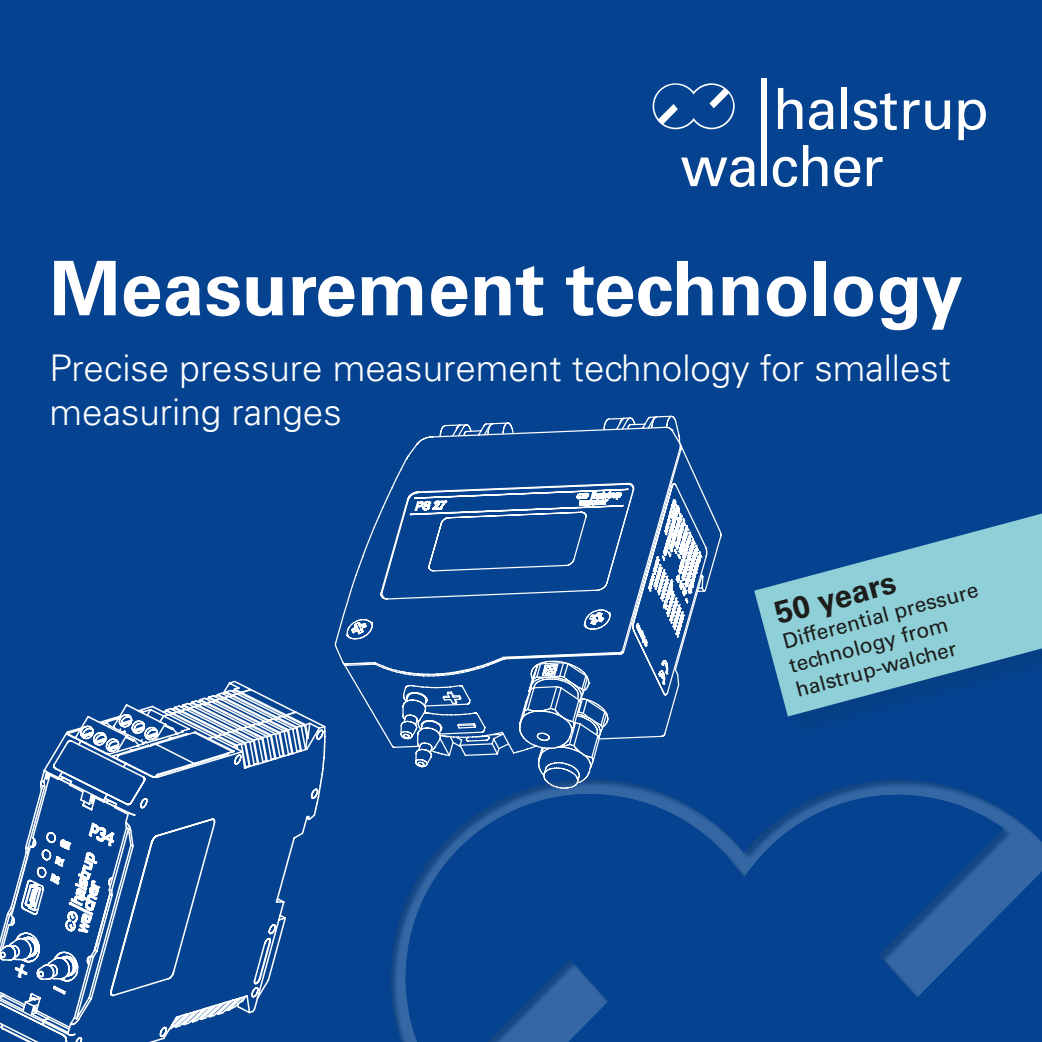
<style>
.page{position:relative;width:1042px;height:1042px;background:#054390}
.page>*{position:absolute;margin:0;border:0;box-sizing:border-box;transform-origin:0 0}
.t1{font:700 75.25px "Univers LT Std";color:#fff}
.t2{font:300 36.75px/44.1px "Univers LT Std";color:#fff}
.t3{font:700 31.5px "Univers LT Std";color:#1d1d1b}
.t4{font:21px/25.2px "Univers LT Std";color:#1d1d1b}
</style>
<div class="page">
<svg style="left:187px;top:690px;width:94px;height:20px"></svg>
<svg style="left:272px;top:716px;width:22px;height:254px"></svg>
<svg style="left:216px;top:715px;width:56px;height:300px"></svg>
<svg style="left:2px;top:1029px;width:170px;height:13px"></svg>
<svg style="left:0;top:703px;width:216px;height:326px"></svg>
<svg style="left:284px;top:415px;width:394px;height:428px"></svg>
<svg style="left:342px;top:740px;width:47px;height:60px"></svg>
<svg style="left:332px;top:427px;width:347px;height:313px"></svg>
<svg style="left:388px;top:433px;width:334px;height:361px"></svg>
<div style="left:389px;top:772px;width:653px;height:270px;background:#1d1d1b;opacity:.75"></div>
<svg style="left:652px;top:83px;width:83px;height:46px"></svg>
<svg style="left:778px;top:88px;width:24px;height:41px"></svg>
<svg style="left:809px;top:100px;width:24px;height:30px"></svg>
<div style="left:841px;top:88px;width:5px;height:41px;background:#fff"></div>
<svg style="left:853px;top:93px;width:44px;height:37px"></svg>
<svg style="left:904px;top:100px;width:15px;height:29px"></svg>
<svg style="left:925px;top:100px;width:25px;height:30px"></svg>
<svg style="left:958px;top:100px;width:28px;height:40px"></svg>
<svg style="left:681px;top:157px;width:73px;height:30px"></svg>
<svg style="left:773px;top:157px;width:24px;height:30px"></svg>
<svg style="left:803px;top:145px;width:24px;height:41px"></svg>
<svg style="left:834px;top:157px;width:26px;height:30px"></svg>
<svg style="left:867px;top:157px;width:15px;height:29px"></svg>
<div style="left:761px;top:78px;width:5px;height:108px;background:#fff"></div>
<svg style="left:754px;top:513px;width:288px;height:203px;fill:#8ecfd8"></svg>
<h1 class="t1" style="left:50px;top:245px;width:915px">Measurement technology</h1>
<p class="t2" style="left:50px;top:346px;width:903px">Precise pressure measurement technology for smallest measuring ranges</p>
<p class="t3" style="left:771px;top:596px;width:125px;rotate:-15deg">50 years</p>
<p class="t4" style="left:780px;top:629px;width:203px;rotate:-15deg">Differential pressure technology from halstrup-walcher</p>
</div>
